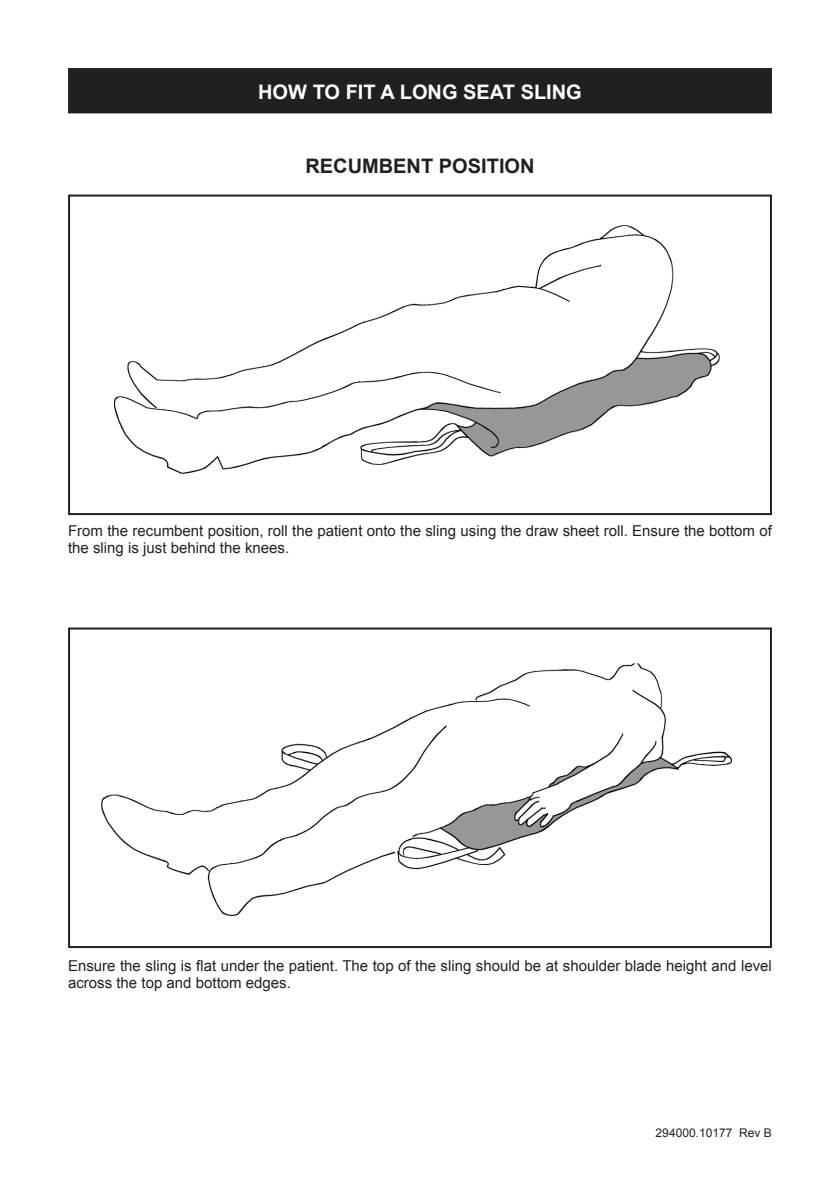
<style>
.page{position:relative;width:840px;height:1191px;background:#fff}
.page>*{position:absolute;margin:0;border:0;box-sizing:border-box;transform-origin:0 0}
.t1{font:700 20px "Arial";color:#fff}
.t2{font:700 20px "Arial";color:#231f20}
.t3{font:15px/17px "Arial";color:#231f20}
.t4{font:12px "Arial";color:#231f20}
</style>
<div class="page">
<div style="left:69px;top:69px;width:701px;height:43px;background:#231f20"></div>
<div style="left:68px;top:68px;width:703px;height:45px;border:2px solid #231f20"></div>
<div style="left:68px;top:194px;width:703px;height:321px;border:2px solid #231f20"></div>
<div style="left:68px;top:627px;width:703px;height:321px;border:2px solid #231f20"></div>
<img style="left:115px;top:225px;width:604px;height:249px">
<img style="left:101px;top:663px;width:629px;height:253px">
<p class="t1" style="left:258px;top:78px;width:325px">HOW TO FIT A LONG SEAT SLING</p>
<p class="t2" style="left:305px;top:153px;width:230px">RECUMBENT POSITION</p>
<p class="t3" style="left:68px;top:523px;width:705px">From the recumbent position, roll the patient onto the sling using the draw sheet roll. Ensure the bottom of the sling is just behind the knees.</p>
<p class="t3" style="left:68px;top:957px;width:705px">Ensure the sling is flat under the patient. The top of the sling should be at shoulder blade height and level across the top and bottom edges.</p>
<p class="t4" style="left:655px;top:1125px;width:118px">294000.10177 Rev B</p>
</div>
